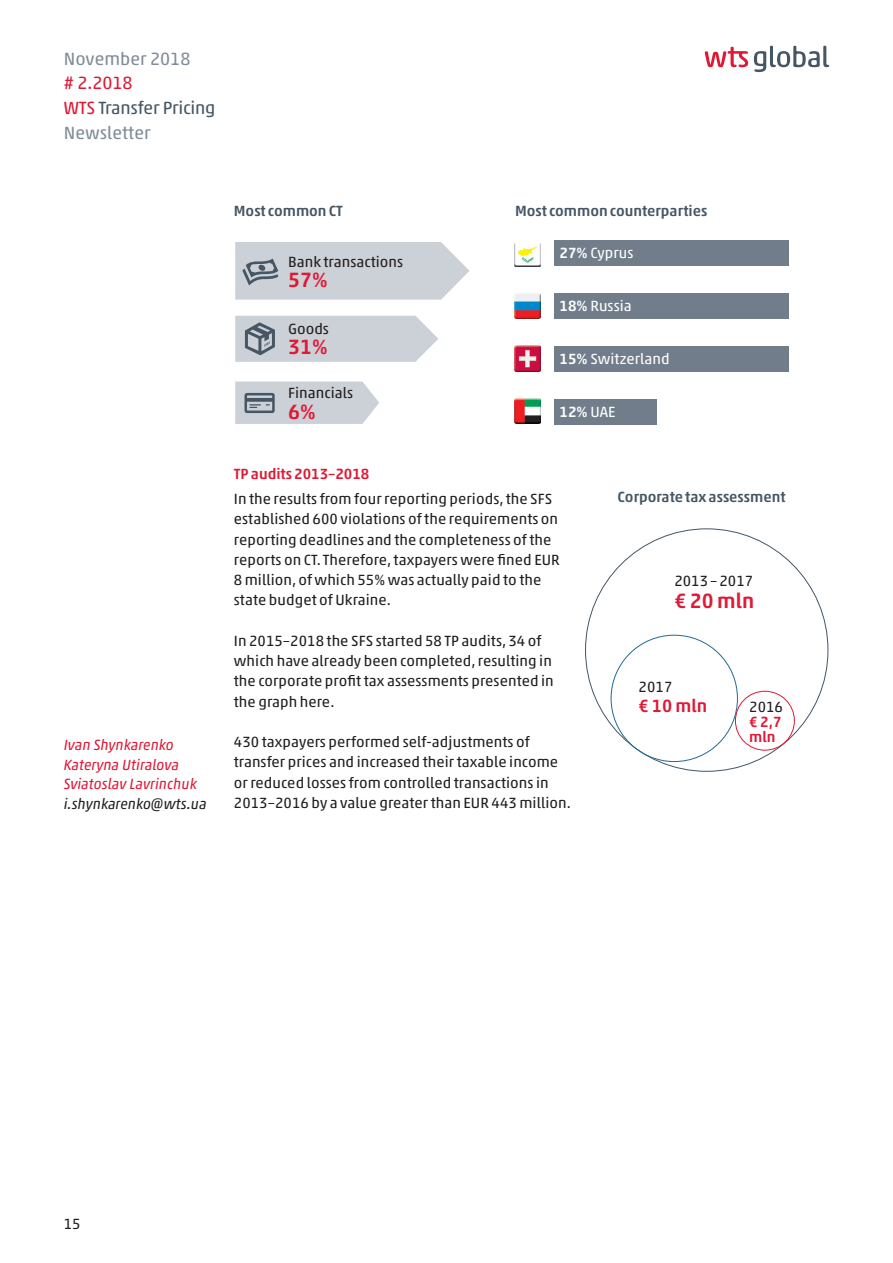
<style>
.page{position:relative;width:893px;height:1263px;background:#fff}
.page>*{position:absolute;margin:0;border:0;box-sizing:border-box;transform-origin:0 0}
.text_10___regular_bl{font:500 21px "Akko Pro";letter-spacing:.005em;color:#e01935}
.t1{font:18px/24.8px "Akko Rounded Pro";letter-spacing:-.01em;color:#465664}
.t2{font:18px "Akko Rounded Pro";color:#818c98}
.text_10___regular_bl-2{font:500 18px "Akko Pro";color:#e01935}
.text_10___regular_bl-3{font:15px/20.2px "Akko Pro";letter-spacing:.005em;color:#231f20}
.headline_4r_10pt__me{font:500 15px "Akko Pro";color:#465664}
.Kontakt_rot{font:italic 15px "Akko Pro";color:#e01935}
.text_10___regular_bl-4{font:15px "Akko Pro";letter-spacing:.005em;color:#fff}
.Kontakt_rot-2{font:italic 15px "Akko Pro";color:#231f20}
.headline_4r_10pt__me-2{font:500 15px "Akko Pro";color:#e01935}
.text_10___regular_bl-5{font:500 15px "Akko Pro";color:#e01935}
.text_10___regular_bl-6{font:500 15px "Akko Pro";color:#fff}
.s1{color:#e01935}
.s2{color:#818c98}
.s3{font-weight:500}
.s4{font-weight:400}
</style>
<div class="page">
<svg style="left:705px;top:47px;width:43px;height:20px"></svg>
<svg style="left:754px;top:46px;width:75px;height:26px"></svg>
<img style="left:514px;top:243px;width:26px;height:23px">
<img style="left:515px;top:293px;width:25px;height:25px">
<img style="left:515px;top:346px;width:25px;height:25px">
<img style="left:515px;top:398px;width:25px;height:26px">
<div style="left:554px;top:241px;width:234px;height:25px;background:#717d8a"></div>
<div style="left:554px;top:293px;width:234px;height:26px;background:#717d8a"></div>
<div style="left:554px;top:346px;width:234px;height:26px;background:#717d8a"></div>
<div style="left:554px;top:399px;width:103px;height:25px;background:#717d8a"></div>
<svg style="left:235px;top:381px;width:144px;height:43px;background:#c8cdd3"></svg>
<svg style="left:235px;top:242px;width:234px;height:58px;background:#cbd0d6"></svg>
<svg style="left:235px;top:316px;width:203px;height:46px;background:#c8cdd3"></svg>
<div style="left:735px;top:691px;width:60px;height:60px;border:1px solid #e01935;border-radius:50%"></div>
<p class="t2" style="left:64px;top:47px;width:128px">November 2018</p>
<p class="t1" style="left:64px;top:71px;width:153px"><span class="s1"># 2.2018<br>WTS</span> Transfer Pricing<br><span class="s2">Newsletter</span></p>
<p class="Kontakt_rot" style="left:64px;top:736px;width:112px">Ivan Shynkarenko</p>
<p class="Kontakt_rot" style="left:64px;top:755px;width:117px">Kateryna Utiralova</p>
<p class="Kontakt_rot" style="left:64px;top:775px;width:134px">Sviatoslav Lavrinchuk</p>
<p class="Kontakt_rot-2" style="left:64px;top:794px;width:144px">i.shynkarenko@wts.ua</p>
<p class="headline_4r_10pt__me" style="left:234px;top:202px;width:111px">Most common CT</p>
<p class="headline_4r_10pt__me" style="left:515px;top:202px;width:194px">Most common counterparties</p>
<p class="text_10___regular_bl-3" style="left:288px;top:252px;width:117px">Bank transactions</p>
<p class="text_10___regular_bl" style="left:288px;top:267px;width:41px">57%</p>
<p class="text_10___regular_bl-3" style="left:288px;top:319px;width:42px">Goods</p>
<p class="text_10___regular_bl" style="left:288px;top:334px;width:41px">31%</p>
<p class="text_10___regular_bl-3" style="left:288px;top:383px;width:67px">Financials</p>
<p class="text_10___regular_bl" style="left:288px;top:399px;width:29px">6%</p>
<p class="text_10___regular_bl-4" style="left:559px;top:244px;width:76px"><span class="s3">27%</span> Cyprus</p>
<p class="text_10___regular_bl-4" style="left:559px;top:297px;width:74px"><span class="s3">18%</span> Russia</p>
<p class="text_10___regular_bl-4" style="left:559px;top:349px;width:112px"><span class="s3">15%</span> Switzerland</p>
<p class="text_10___regular_bl-6" style="left:559px;top:402px;width:58px">12% <span class="s4">UAE</span></p>
<p class="headline_4r_10pt__me-2" style="left:234px;top:465px;width:137px">TP audits 2013–2018</p>
<p class="text_10___regular_bl-3" style="left:234px;top:489px;width:327px">In the results from four reporting periods, the SFS established 600 violations of the requirements on reporting deadlines and the completeness of the reports on CT. Therefore, taxpayers were fined EUR 8 million, of which 55% was actually paid to the state budget of Ukraine.</p>
<p class="text_10___regular_bl-3" style="left:234px;top:630px;width:321px">In 2015–2018 the SFS started 58 TP audits, 34 of which have already been completed, resulting in the corporate profit tax assessments presented in the graph here.</p>
<p class="text_10___regular_bl-3" style="left:234px;top:732px;width:338px">430 taxpayers performed self-adjustments of transfer prices and increased their taxable income or reduced losses from controlled transactions in 2013–2016 by a value greater than EUR 443 million.</p>
<p class="headline_4r_10pt__me" style="left:618px;top:488px;width:169px">Corporate tax assessment</p>
<p class="text_10___regular_bl-3" style="left:674px;top:570px;width:80px">2013–2017</p>
<p class="text_10___regular_bl" style="left:674px;top:588px;width:81px">€ 20 mln</p>
<p class="text_10___regular_bl-3" style="left:639px;top:677px;width:35px">2017</p>
<p class="text_10___regular_bl-2" style="left:639px;top:695px;width:70px">€ 10 mln</p>
<p class="text_10___regular_bl-3" style="left:749px;top:696px;width:35px">2016</p>
<p class="text_10___regular_bl-5" style="left:749px;top:712px;width:34px">€ 2,7</p>
<p class="text_10___regular_bl-5" style="left:749px;top:727px;width:28px">mln</p>
<p class="text_10___regular_bl-3" style="left:64px;top:1213px;width:18px">15</p>
</div>
